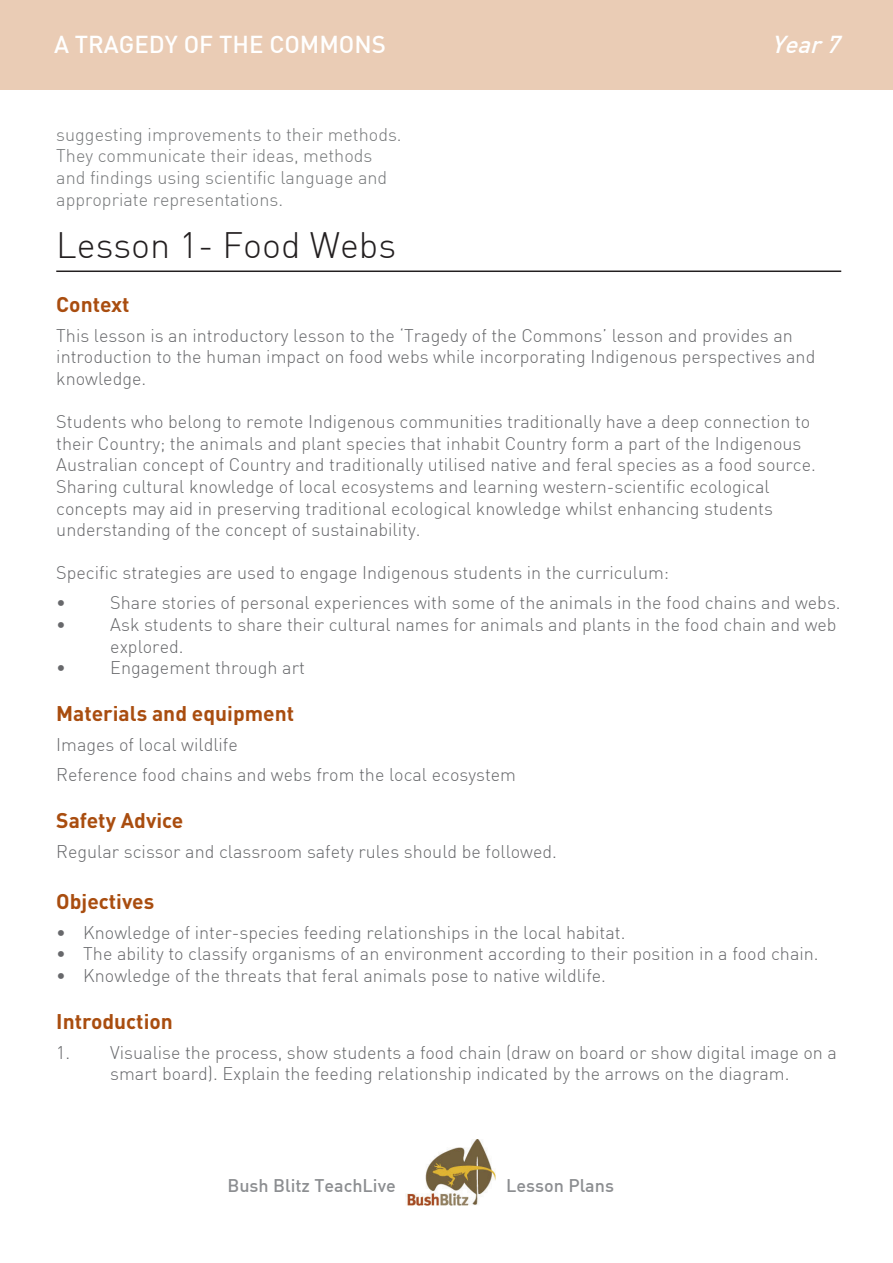
<style>
.page{position:relative;width:893px;height:1263px;background:#fff}
.page>*{position:absolute;margin:0;border:0;box-sizing:border-box;transform-origin:0 0}
.t1{font:300 36px "DIN";color:#231f20}
.t2{font:500 24px "DIN";color:#fff}
.t3{font:italic 500 24px "DIN";color:#fff}
.t4{font:700 21px "DINOT";color:#a94d0f}
.t5{font:300 18px/21.6px "DIN";color:#67686b}
.t6{font:300 18px/21.6px "DIN";color:#757779}
.t7{font:500 18px "DIN";color:#8c8e91}
</style>
<div class="page">
<div style="left:0;top:0;width:893px;height:89px;background:#eaccb5"></div>
<img style="left:406px;top:1139px;width:90px;height:67px">
<hr style="left:56px;top:270px;width:785px;height:2px;background:#231f20">
<h2 class="t2" style="left:54px;top:29px;width:333px">A TRAGEDY OF THE COMMONS</h2>
<h2 class="t3" style="left:771px;top:29px;width:77px">Year7</h2>
<p class="t6" style="left:56px;top:123px;width:347px">suggesting improvements to their methods.<br>They communicate their ideas, methods and findings using scientific language and appropriate representations.</p>
<p class="t1" style="left:56px;top:223px;width:341px">Lesson 1- Food Webs</p>
<p class="t4" style="left:56px;top:290px;width:75px">Context</p>
<p class="t5" style="left:56px;top:324px;width:761px">This lesson is an introductory lesson to the ‘Tragedy of the Commons’ lesson and provides an introduction to the human impact on food webs while incorporating Indigenous perspectives and knowledge.</p>
<p class="t5" style="left:56px;top:411px;width:761px">Students who belong to remote Indigenous communities traditionally have a deep connection to their Country; the animals and plant species that inhabit Country form a part of the Indigenous Australian concept of Country and traditionally utilised native and feral species as a food source.<br>Sharing cultural knowledge of local ecosystems and learning western-scientific ecological concepts may aid in preserving traditional ecological knowledge whilst enhancing students understanding of the concept of sustainability.</p>
<p class="t5" style="left:56px;top:562px;width:614px">Specific strategies are used to engage Indigenous students in the curriculum:</p>
<p class="t5" style="left:56px;top:592px;width:11px">•</p>
<p class="t5" style="left:110px;top:592px;width:732px">Share stories of personal experiences with some of the animals in the food chains and webs.</p>
<p class="t5" style="left:56px;top:614px;width:11px">•</p>
<p class="t5" style="left:110px;top:614px;width:728px">Ask students to share their cultural names for animals and plants in the food chain and web explored.</p>
<p class="t5" style="left:56px;top:657px;width:11px">•</p>
<p class="t5" style="left:110px;top:657px;width:196px">Engagement through art</p>
<p class="t4" style="left:56px;top:700px;width:239px">Materials and equipment</p>
<p class="t5" style="left:56px;top:734px;width:183px">Images of local wildlife</p>
<p class="t5" style="left:56px;top:764px;width:461px">Reference food chains and webs from the local ecosystem</p>
<p class="t4" style="left:56px;top:807px;width:129px">Safety Advice</p>
<p class="t5" style="left:56px;top:841px;width:502px">Regular scissor and classroom safety rules should be followed.</p>
<p class="t4" style="left:56px;top:887px;width:99px">Objectives</p>
<p class="t5" style="left:56px;top:921px;width:571px">• Knowledge of inter-species feeding relationships in the local habitat.</p>
<p class="t5" style="left:56px;top:943px;width:764px">• The ability to classify organisms of an environment according to their position in a food chain.</p>
<p class="t5" style="left:56px;top:964px;width:551px">• Knowledge of the threats that feral animals pose to native wildlife.</p>
<p class="t4" style="left:56px;top:1007px;width:118px">Introduction</p>
<p class="t5" style="left:56px;top:1041px;width:782px;text-align:center">1. Visualise the process, show students a food chain (draw on board or show digital image on a smart board). Explain the feeding relationship indicated by the arrows on the diagram.</p>
<p class="t7" style="left:227px;top:1174px;width:170px">Bush Blitz TeachLive</p>
<p class="t7" style="left:506px;top:1174px;width:109px">Lesson Plans</p>
</div>
